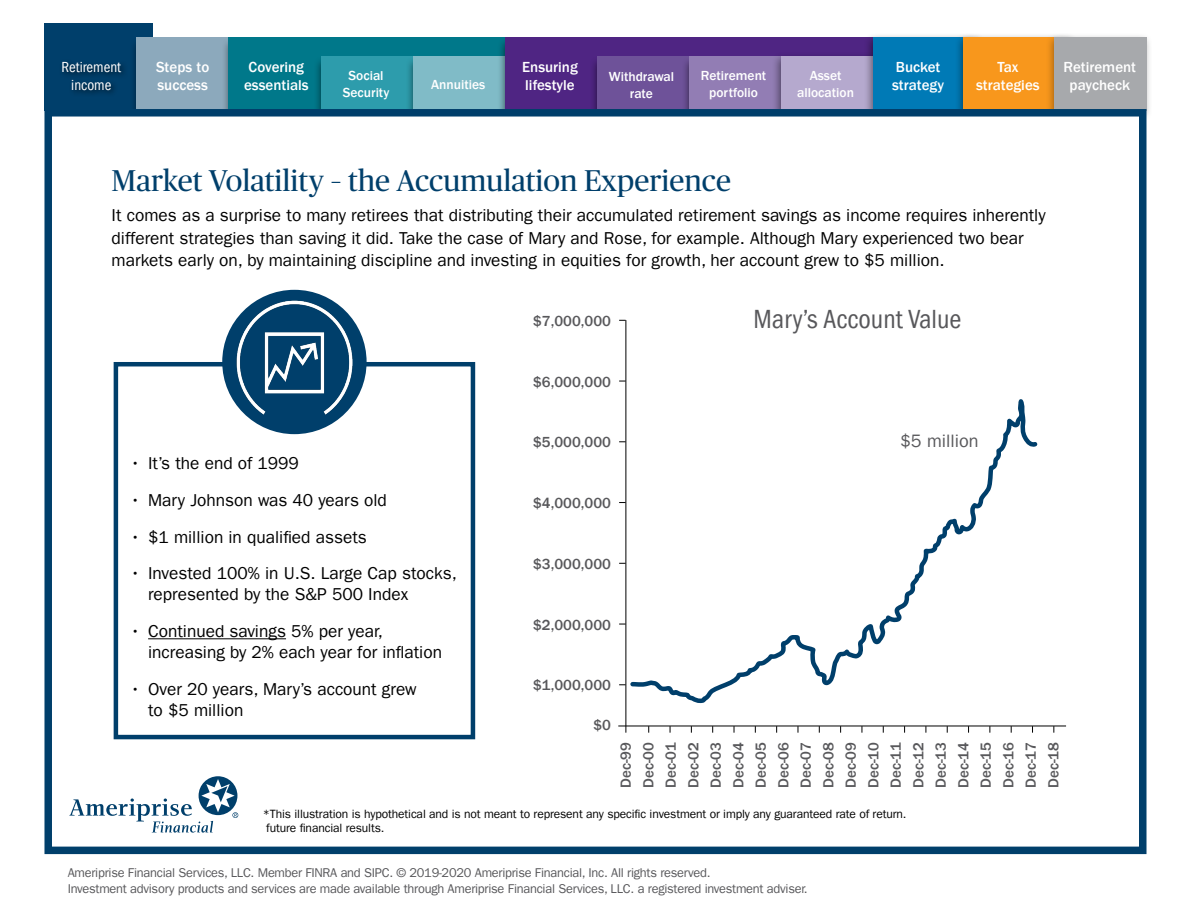
<style>
.page{position:relative;width:1188px;height:918px;background:#fff}
.page>*{position:absolute;margin:0;border:0;box-sizing:border-box;transform-origin:0 0}
.t1{font:30px "Publico Headline Ofc";color:#003f6b}
.t2{font:condensed 27px "ITC Frank Goth For AMPF";color:#58585b}
.t3{font:18px "ITC Frank Goth For AMPF";color:#58585b}
.t4{font:17.25px/21px "ITC Frank Goth For AMPF";color:#000}
.t5{font:500 15px/22.5px "ITC Frank Goth For AMPF";color:#58585b;text-align:justify}
.t6{font:500 15px/18px "ITC Frank Goth For AMPF";color:#fff}
.t7{font:condensed 15px/18px "ITC Frank Goth For AMPF";color:#fff;text-align:center}
.t8{font:500 13.5px/16.5px "ITC Frank Goth For AMPF";color:#fff;text-align:center}
.t9{font:12.75px/15.8px "ITC Frank Goth For AMPF";letter-spacing:-.02em;color:#58585b}
.t10{font:12px/13.5px "ITC Frank Goth For AMPF";letter-spacing:-.01em;color:#000}
</style>
<div class="page">
<svg style="left:69px;top:776px;width:169px;height:57px"></svg>
<div style="left:45px;top:24px;width:108px;height:87px;background:#003f6b"></div>
<div style="left:129px;top:36px;width:129px;height:89px;background:#000;opacity:.55"></div>
<div style="left:137px;top:38px;width:113px;height:73px;background:#8ca9bc"></div>
<div style="left:221px;top:36px;width:311px;height:89px;background:#000;opacity:.55"></div>
<div style="left:229px;top:38px;width:296px;height:73px;background:#00788a"></div>
<div style="left:313px;top:55px;width:126px;height:70px;background:#000;opacity:.55"></div>
<div style="left:321px;top:57px;width:110px;height:54px;background:#2d9cac"></div>
<div style="left:405px;top:55px;width:118px;height:70px;background:#000;opacity:.55"></div>
<div style="left:413px;top:57px;width:102px;height:54px;background:#80bbc7"></div>
<div style="left:497px;top:36px;width:405px;height:89px;background:#000;opacity:.55"></div>
<div style="left:505px;top:38px;width:389px;height:73px;background:#4f2583"></div>
<div style="left:589px;top:55px;width:164px;height:70px;background:#000;opacity:.55"></div>
<div style="left:597px;top:57px;width:148px;height:54px;background:#6e5299"></div>
<div style="left:681px;top:55px;width:164px;height:70px;background:#000;opacity:.55"></div>
<div style="left:689px;top:57px;width:148px;height:54px;background:#927db4"></div>
<div style="left:771px;top:51px;width:130px;height:70px;background:#000;opacity:.45"></div>
<div style="left:781px;top:57px;width:114px;height:54px;background:#b5a9ce"></div>
<div style="left:864px;top:32px;width:121px;height:89px;background:#000;opacity:.45"></div>
<div style="left:873px;top:38px;width:106px;height:73px;background:#007ab6"></div>
<div style="left:954px;top:32px;width:124px;height:89px;background:#000;opacity:.45"></div>
<div style="left:964px;top:38px;width:108px;height:73px;background:#f8971c"></div>
<div style="left:1045px;top:32px;width:107px;height:89px;background:#000;opacity:.35"></div>
<div style="left:1055px;top:38px;width:92px;height:73px;background:#a7a9ac"></div>
<div style="left:58px;top:58px;width:70px;height:39px;background:#000;opacity:.65"></div>
<div style="left:57px;top:112px;width:1084px;height:29px;background:#fff"></div>
<hr style="left:626px;top:320px;width:1px;height:413px;background:#000">
<hr style="left:618px;top:726px;width:448px;height:1px;background:#000">
<svg style="left:630px;top:399px;width:408px;height:305px"></svg>
<hr style="left:148px;top:638px;width:138px;height:1px;background:#000">
<div style="left:114px;top:362px;width:361px;height:377px;border:4px solid #003f6b"></div>
<img style="left:222px;top:290px;width:145px;height:140px">
<div style="left:44px;top:109px;width:1103px;height:745px;border:8px solid #003f6b"></div>
<p class="t7" style="left:62px;top:58px;width:61px">Retirement income</p>
<p class="t6" style="left:156px;top:58px;width:55px">Steps to success</p>
<p class="t8" style="left:343px;top:68px;width:48px">Social<br>Security</p>
<p class="t6" style="left:244px;top:58px;width:66px;text-align:center">Covering essentials</p>
<p class="t6" style="left:522px;top:58px;width:57px">Ensuring lifestyle</p>
<p class="t8" style="left:701px;top:68px;width:67px">Retirement portfolio</p>
<p class="t8" style="left:797px;top:68px;width:58px">Asset allocation</p>
<p class="t6" style="left:892px;top:58px;width:54px">Bucket strategy</p>
<p class="t6" style="left:976px;top:58px;width:65px;text-align:center">Tax strategies</p>
<p class="t6" style="left:1063px;top:58px;width:74px;text-align:center">Retirement paycheck</p>
<p class="t8" style="left:431px;top:76px;width:56px">Annuities</p>
<p class="t8" style="left:609px;top:69px;width:67px">Withdrawal rate</p>
<h1 class="t1" style="left:112px;top:159px;width:621px">Market Volatility – the Accumulation Experience</h1>
<p class="t4" style="left:112px;top:204px;width:936px;line-height:22.5px">It comes as a surprise to many retirees that distributing their accumulated retirement savings as income requires inherently different strategies than saving it did. Take the case of Mary and Rose, for example. Although Mary experienced two bear markets early on, by maintaining discipline and investing in equities for growth, her account grew to $5 million.</p>
<p class="t4" style="left:130px;top:453px;width:170px">• It’s the end of 1999</p>
<p class="t4" style="left:130px;top:490px;width:258px">• Mary Johnson was 40 years old</p>
<p class="t4" style="left:130px;top:526px;width:238px">• $1 million in qualified assets</p>
<p class="t4" style="left:148px;top:563px;width:310px;text-indent:-18px">• Invested 100% in U.S. Large Cap stocks, represented by the S&amp;P 500 Index</p>
<p class="t4" style="left:148px;top:621px;width:295px;text-indent:-18px">• Continued savings 5% per year, increasing by 2% each year for inflation</p>
<p class="t4" style="left:148px;top:679px;width:270px;text-indent:-18px">• Over 20 years, Mary’s account grew to $5 million</p>
<p class="t5" style="left:533px;top:310px;width:79px">$7,000,000</p>
<p class="t5" style="left:533px;top:371px;width:79px">$6,000,000</p>
<p class="t5" style="left:533px;top:431px;width:79px">$5,000,000</p>
<p class="t5" style="left:533px;top:492px;width:79px">$4,000,000</p>
<p class="t5" style="left:533px;top:553px;width:79px">$3,000,000</p>
<p class="t5" style="left:533px;top:614px;width:79px">$2,000,000</p>
<h2 class="t2" style="left:754px;top:304px;width:209px">Mary’s Account Value</h2>
<p class="t3" style="left:900px;top:430px;width:80px">$5 million</p>
<p class="t5" style="left:533px;top:674px;width:79px">$1,000,000</p>
<p class="t5" style="left:593px;top:714px;width:19px">$0</p>
<p class="t5" style="left:615px;top:788px;width:47px;rotate:-90deg">Dec-99<br>Dec-00<br>Dec-01<br>Dec-02<br>Dec-03<br>Dec-04<br>Dec-05<br>Dec-06<br>Dec-07<br>Dec-08<br>Dec-09<br>Dec-10<br>Dec-11<br>Dec-12<br>Dec-13<br>Dec-14<br>Dec-15<br>Dec-16<br>Dec-17<br>Dec-18</p>
<p class="t10" style="left:263px;top:808px;width:645px">*This illustration is hypothetical and is not meant to represent any specific investment or imply any guaranteed rate of return. future financial results.</p>
<p class="t9" style="left:68px;top:865px;width:742px">Ameriprise Financial Services, LLC. Member FINRA and SIPC. © 2019-2020 Ameriprise Financial, Inc. All rights reserved.<br>Investment advisory products and services are made available through Ameriprise Financial Services, LLC. a registered investment adviser.</p>
</div>
